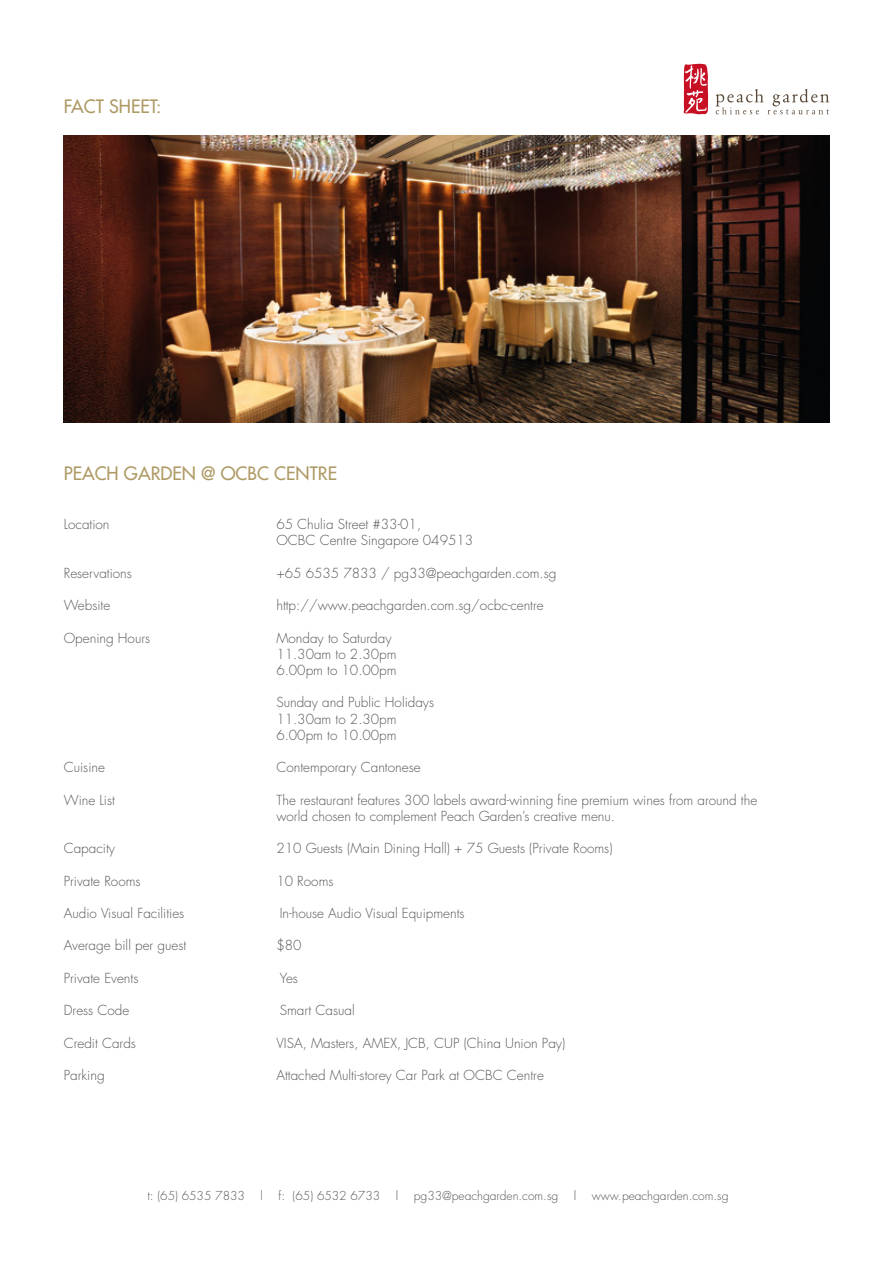
<style>
.page{position:relative;width:893px;height:1263px;background:#fff}
.page>*{position:absolute;margin:0;border:0;box-sizing:border-box;transform-origin:0 0}
.t1{font:18px "Futura";color:#ae9a64}
.t2{font:300 13.5px/16.2px "Futura";color:#575756}
.t3{font:300 12px "Futura";color:#575756}
</style>
<div class="page">
<img style="left:64px;top:136px;width:765px;height:286px">
<svg style="left:716px;top:89px;width:113px;height:25px"></svg>
<svg style="left:684px;top:64px;width:24px;height:50px"></svg>
<h1 class="t1" style="left:64px;top:94px;width:99px">FACT SHEET:</h1>
<h1 class="t1" style="left:64px;top:462px;width:275px">PEACH GARDEN @ OCBC CENTRE</h1>
<p class="t2" style="left:64px;top:516px;width:47px">Location</p>
<p class="t2" style="left:276px;top:516px;width:198px">65 Chulia Street #33-01,<br>OCBC Centre Singapore 049513</p>
<p class="t2" style="left:64px;top:565px;width:70px">Reservations</p>
<p class="t2" style="left:276px;top:565px;width:281px">+65 6535 7833 / pg33@peachgarden.com.sg</p>
<p class="t2" style="left:64px;top:597px;width:48px">Website</p>
<p class="t2" style="left:276px;top:597px;width:269px">http://www.peachgarden.com.sg/ocbc-centre</p>
<p class="t2" style="left:64px;top:630px;width:88px">Opening Hours</p>
<p class="t2" style="left:276px;top:630px;width:122px">Monday to Saturday<br>11.30am to 2.30pm<br>6.00pm to 10.00pm</p>
<p class="t2" style="left:276px;top:694px;width:159px">Sunday and Public Holidays<br>11.30am to 2.30pm<br>6.00pm to 10.00pm</p>
<p class="t2" style="left:64px;top:759px;width:43px">Cuisine</p>
<p class="t2" style="left:276px;top:759px;width:146px">Contemporary Cantonese</p>
<p class="t2" style="left:64px;top:792px;width:53px">Wine List</p>
<p class="t2" style="left:276px;top:792px;width:482px">The restaurant features 300 labels award-winning fine premium wines from around the world chosen to complement Peach Garden’s creative menu.</p>
<p class="t2" style="left:64px;top:840px;width:53px">Capacity</p>
<p class="t2" style="left:276px;top:840px;width:338px">210 Guests (Main Dining Hall) + 75 Guests (Private Rooms)</p>
<p class="t2" style="left:64px;top:873px;width:78px">Private Rooms</p>
<p class="t2" style="left:276px;top:873px;width:59px">10 Rooms</p>
<p class="t2" style="left:64px;top:905px;width:122px">Audio Visual Facilities</p>
<p class="t2" style="left:280px;top:905px;width:186px">In-house Audio Visual Equipments</p>
<p class="t2" style="left:64px;top:937px;width:124px">Average bill per guest</p>
<p class="t2" style="left:276px;top:937px;width:27px">$80</p>
<p class="t2" style="left:64px;top:970px;width:76px">Private Events</p>
<p class="t2" style="left:280px;top:970px;width:20px">Yes</p>
<p class="t2" style="left:64px;top:1002px;width:67px">Dress Code</p>
<p class="t2" style="left:280px;top:1002px;width:76px">Smart Casual</p>
<p class="t2" style="left:64px;top:1035px;width:74px">Credit Cards</p>
<p class="t2" style="left:276px;top:1035px;width:290px">VISA, Masters, AMEX, JCB, CUP (China Union Pay)</p>
<p class="t2" style="left:64px;top:1067px;width:42px">Parking</p>
<p class="t2" style="left:276px;top:1067px;width:269px">Attached Multi-storey Car Park at OCBC Centre</p>
<p class="t3" style="left:147px;top:1188px;width:583px">t: (65) 6535 7833 | f: (65) 6532 6733 | pg33@peachgarden.com.sg | www.peachgarden.com.sg</p>
</div>
